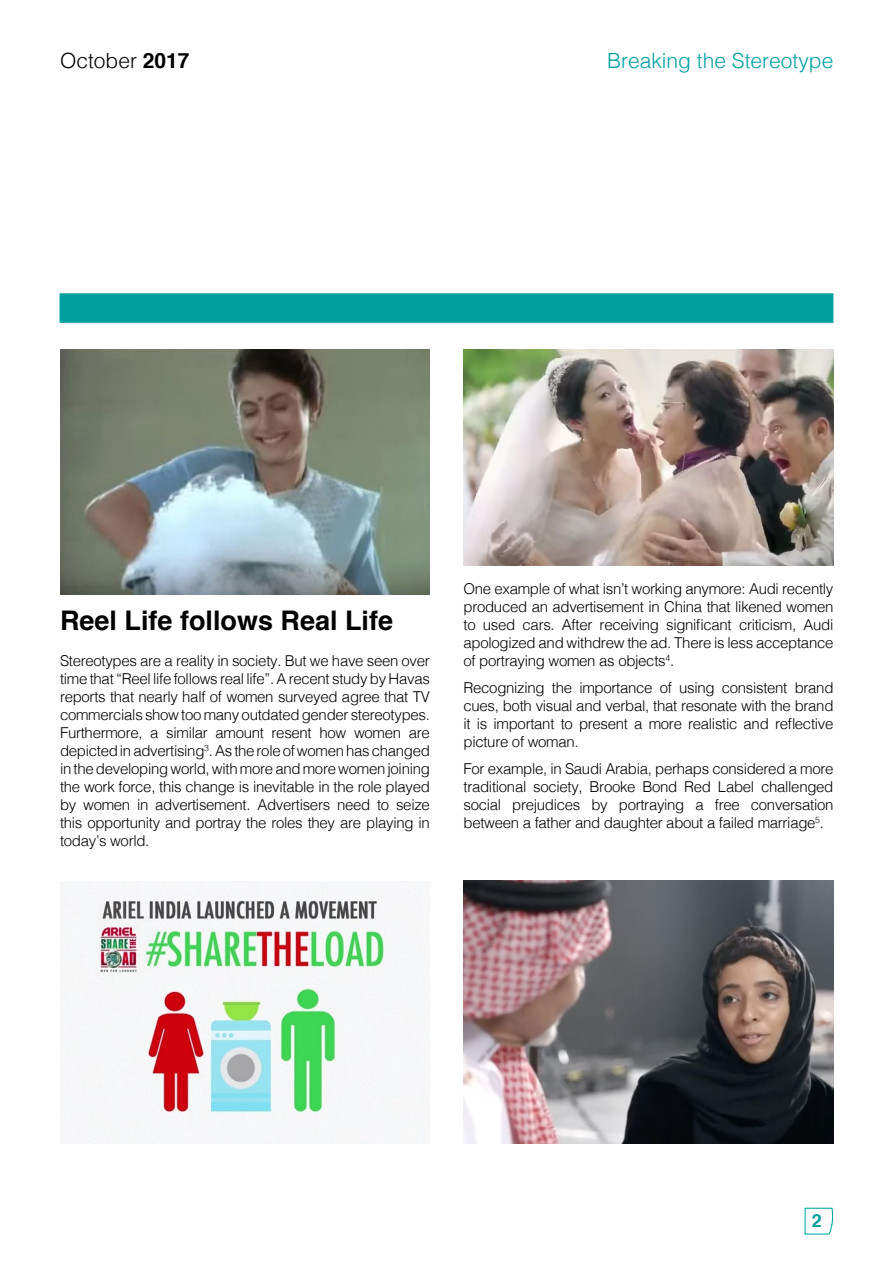
<style>
.page{position:relative;width:893px;height:1263px;background:#fff}
.page>*{position:absolute;margin:0;border:0;box-sizing:border-box;transform-origin:0 0}
.t1{font:700 27px "Helvetica";color:#000}
.t2{font:300 21px "Helvetica";color:#009fa0}
.t3{font:300 21px "Helvetica";color:#000}
.t4{font:700 18px "Helvetica";color:#009fa0}
.t5{font:300 15px/18px "Helvetica";letter-spacing:-.02em;color:#000;text-align:justify}
.s1{font-weight:700}
</style>
<div class="page">
<svg style="left:804px;top:1207px;width:29px;height:28px"></svg>
<div style="left:60px;top:293px;width:773px;height:30px;background:#009fa0;border:2px solid #009fa0"></div>
<img style="left:60px;top:881px;width:370px;height:262px">
<img style="left:463px;top:350px;width:370px;height:215px">
<img style="left:463px;top:880px;width:370px;height:263px">
<img style="left:60px;top:350px;width:370px;height:244px">
<h2 class="t3" style="left:60px;top:42px;width:131px">October <span class="s1">2017</span></h2>
<h2 class="t2" style="left:607px;top:42px;width:228px">Breaking the Stereotype</h2>
<h1 class="t1" style="left:60px;top:599px;width:335px">Reel Life follows Real Life</h1>
<p class="t5" style="left:60px;top:651px;width:371px">Stereotypes are a reality in society. But we have seen over time that “Reel life follows real life”. A recent study by Havas reports that nearly half of women surveyed agree that TV commercials show too many outdated gender stereotypes.<br>Furthermore, a similar amount resent how women are depicted in advertising<sup>3</sup>. As the role of women has changed in the developing world, with more and more women joining the work force, this change is inevitable in the role played by women in advertisement. Advertisers need to seize this opportunity and portray the roles they are playing in today’s world.</p>
<p class="t5" style="left:463px;top:579px;width:371px">One example of what isn’t working anymore: Audi recently produced an advertisement in China that likened women to used cars. After receiving significant criticism, Audi apologized and withdrew the ad. There is less acceptance of portraying women as objects<sup>4</sup>.</p>
<p class="t5" style="left:463px;top:678px;width:371px">Recognizing the importance of using consistent brand cues, both visual and verbal, that resonate with the brand it is important to present a more realistic and reflective picture of woman.</p>
<p class="t5" style="left:463px;top:759px;width:371px">For example, in Saudi Arabia, perhaps considered a more traditional society, Brooke Bond Red Label challenged social prejudices by portraying a free conversation between a father and daughter about a failed marriage<sup>5</sup>.</p>
<p class="t4" style="left:812px;top:1206px;width:12px">2</p>
</div>
